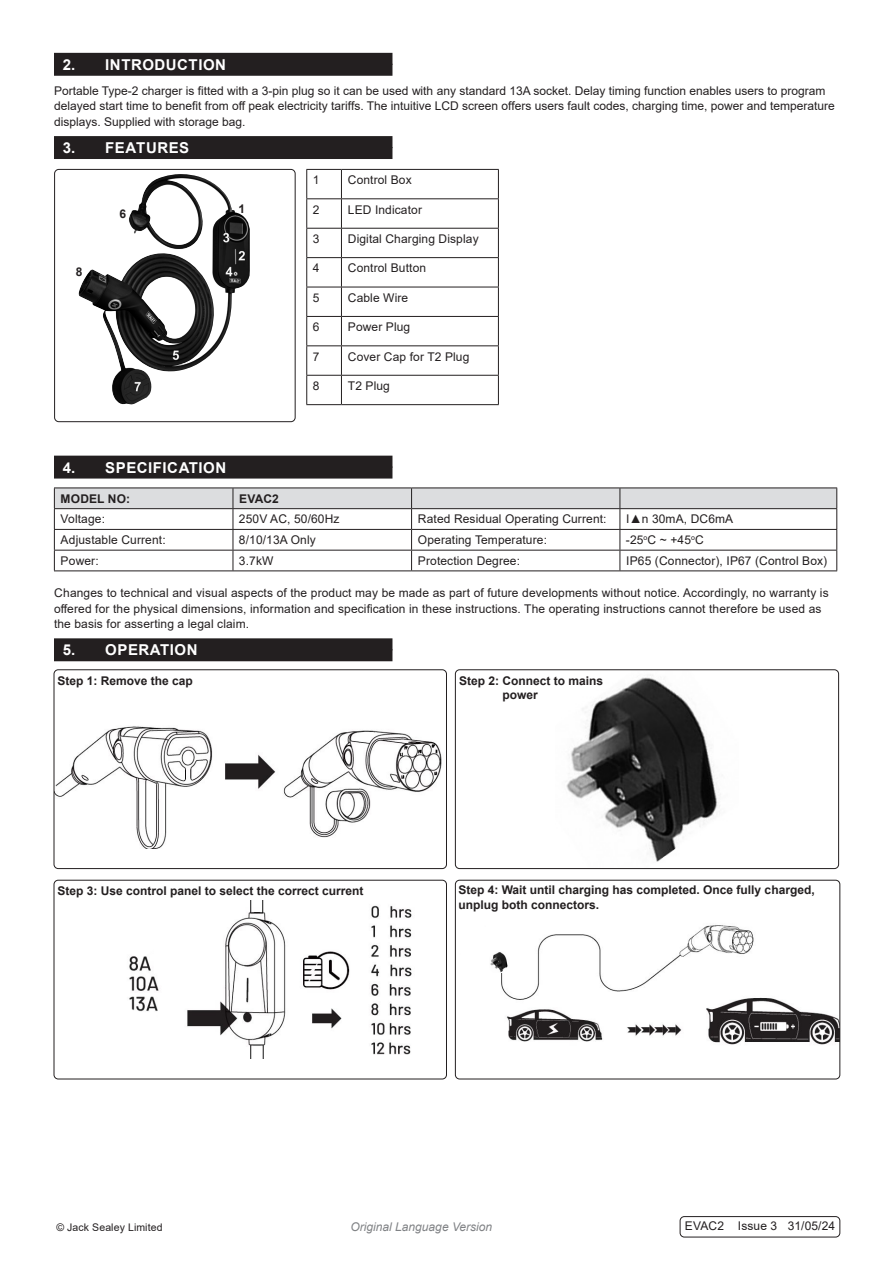
<style>
.page{position:relative;width:893px;height:1263px;background:#fff}
.page>*{position:absolute;margin:0;border:0;box-sizing:border-box;transform-origin:0 0}
.t1{font:700 15px "Arial";letter-spacing:.035em;color:#fff}
.Body{font:12px/15.8px "Arial";letter-spacing:.01em;color:#231f20}
.Body-2{font:700 12px "Arial";color:#231f20}
.t2{font:italic 12px "Arial";color:#808285}
.Body-3{font:10.5px "Arial";letter-spacing:.01em;color:#231f20}
</style>
<div class="page">
<div style="left:54px;top:64px;width:338px;height:12px;background:#231f20"></div>
<div style="left:54px;top:53px;width:338px;height:12px;background:#231f20"></div>
<div style="left:54px;top:147px;width:338px;height:12px;background:#231f20"></div>
<div style="left:54px;top:136px;width:338px;height:12px;background:#231f20"></div>
<div style="left:54px;top:467px;width:338px;height:12px;background:#231f20"></div>
<div style="left:54px;top:456px;width:338px;height:12px;background:#231f20"></div>
<div style="left:54px;top:649px;width:338px;height:12px;background:#231f20"></div>
<div style="left:54px;top:638px;width:338px;height:12px;background:#231f20"></div>
<svg style="left:54px;top:488px;width:783px;height:82px"></svg>
<hr style="left:54px;top:570px;width:179px;height:1px;background:#231f20">
<hr style="left:233px;top:570px;width:179px;height:1px;background:#231f20">
<hr style="left:412px;top:570px;width:208px;height:1px;background:#231f20">
<hr style="left:620px;top:570px;width:217px;height:1px;background:#231f20">
<img style="left:78px;top:174px;width:172px;height:231px">
<div style="left:54px;top:169px;width:242px;height:253px;border:1px solid #231f20;border-radius:4px"></div>
<hr style="left:306px;top:169px;width:35px;height:1px;background:#231f20">
<hr style="left:341px;top:169px;width:158px;height:1px;background:#231f20">
<hr style="left:306px;top:198px;width:35px;height:1px;background:#231f20">
<hr style="left:341px;top:198px;width:158px;height:1px;background:#231f20">
<hr style="left:306px;top:228px;width:35px;height:1px;background:#231f20">
<hr style="left:341px;top:228px;width:158px;height:1px;background:#231f20">
<hr style="left:306px;top:257px;width:35px;height:1px;background:#231f20">
<hr style="left:341px;top:257px;width:158px;height:1px;background:#231f20">
<hr style="left:306px;top:287px;width:35px;height:1px;background:#231f20">
<hr style="left:341px;top:287px;width:158px;height:1px;background:#231f20">
<hr style="left:306px;top:316px;width:35px;height:1px;background:#231f20">
<hr style="left:341px;top:316px;width:158px;height:1px;background:#231f20">
<hr style="left:306px;top:345px;width:35px;height:1px;background:#231f20">
<hr style="left:341px;top:345px;width:158px;height:1px;background:#231f20">
<hr style="left:306px;top:375px;width:35px;height:1px;background:#231f20">
<svg style="left:306px;top:170px;width:1px;height:234px"></svg>
<hr style="left:341px;top:375px;width:158px;height:1px;background:#231f20">
<svg style="left:341px;top:170px;width:1px;height:234px"></svg>
<svg style="left:498px;top:170px;width:1px;height:234px"></svg>
<hr style="left:306px;top:404px;width:35px;height:1px;background:#231f20">
<hr style="left:341px;top:404px;width:158px;height:1px;background:#231f20">
<img style="left:56px;top:726px;width:386px;height:122px">
<div style="left:54px;top:669px;width:393px;height:200px;border:1px solid #231f20;border-radius:4px"></div>
<img style="left:129px;top:901px;width:283px;height:157px">
<div style="left:54px;top:880px;width:393px;height:199px;border:1px solid #231f20;border-radius:4px"></div>
<img style="left:501px;top:925px;width:337px;height:120px">
<div style="left:455px;top:880px;width:385px;height:199px;border:1px solid #231f20;border-radius:4px"></div>
<img style="left:566px;top:675px;width:154px;height:187px">
<div style="left:455px;top:669px;width:384px;height:200px;border:1px solid #231f20;border-radius:4px"></div>
<img style="left:490px;top:951px;width:20px;height:22px">
<div style="left:680px;top:1216px;width:160px;height:21px;border:1px solid #231f20;border-radius:4px"></div>
<p class="t1" style="left:63px;top:54px;width:165px">2. INTRODUCTION</p>
<p class="Body" style="left:54px;top:82px;width:782px">Portable Type-2 charger is fitted with a 3-pin plug so it can be used with any standard 13A socket. Delay timing function enables users to program delayed start time to benefit from off peak electricity tariffs. The intuitive LCD screen offers users fault codes, charging time, power and temperature displays. Supplied with storage bag.</p>
<p class="t1" style="left:63px;top:137px;width:128px">3. FEATURES</p>
<p class="Body-2" style="left:76px;top:263px;width:8px">8</p>
<p class="Body-2" style="left:120px;top:205px;width:8px">6</p>
<p class="Body-2" style="left:238px;top:200px;width:8px">1</p>
<p class="Body" style="left:313px;top:172px;width:8px">1</p>
<p class="Body" style="left:348px;top:172px;width:66px">Control Box</p>
<p class="Body" style="left:313px;top:201px;width:8px">2</p>
<p class="Body" style="left:348px;top:201px;width:76px">LED Indicator</p>
<p class="Body" style="left:313px;top:231px;width:8px">3</p>
<p class="Body" style="left:348px;top:231px;width:133px">Digital Charging Display</p>
<p class="Body" style="left:313px;top:260px;width:8px">4</p>
<p class="Body" style="left:348px;top:260px;width:80px">Control Button</p>
<p class="Body" style="left:313px;top:290px;width:8px">5</p>
<p class="Body" style="left:348px;top:290px;width:62px">Cable Wire</p>
<p class="Body" style="left:313px;top:319px;width:8px">6</p>
<p class="Body" style="left:348px;top:319px;width:64px">Power Plug</p>
<p class="Body" style="left:313px;top:348px;width:8px">7</p>
<p class="Body" style="left:348px;top:348px;width:123px">Cover Cap for T2 Plug</p>
<p class="Body" style="left:313px;top:378px;width:8px">8</p>
<p class="Body" style="left:348px;top:378px;width:44px">T2 Plug</p>
<p class="t1" style="left:63px;top:457px;width:165px">4. SPECIFICATION</p>
<p class="Body-2" style="left:61px;top:490px;width:71px">MODEL NO:</p>
<p class="Body-2" style="left:239px;top:490px;width:41px">EVAC2</p>
<p class="Body" style="left:61px;top:511px;width:46px">Voltage:</p>
<p class="Body" style="left:239px;top:511px;width:102px">250V AC, 50/60Hz</p>
<p class="Body" style="left:418px;top:511px;width:190px">Rated Residual Operating Current:</p>
<p class="Body" style="left:626px;top:511px;width:109px">I▲n 30mA, DC6mA</p>
<p class="Body" style="left:61px;top:532px;width:107px">Adjustable Current:</p>
<p class="Body" style="left:239px;top:532px;width:78px">8/10/13A Only</p>
<p class="Body" style="left:418px;top:532px;width:131px">Operating Temperature:</p>
<p class="Body" style="left:626px;top:532px;width:79px">-25<sup>o</sup>C ~ +45<sup>o</sup>C</p>
<p class="Body" style="left:61px;top:553px;width:40px">Power:</p>
<p class="Body" style="left:239px;top:553px;width:36px">3.7kW</p>
<p class="Body" style="left:418px;top:553px;width:104px">Protection Degree:</p>
<p class="Body" style="left:626px;top:553px;width:203px">IP65 (Connector), IP67 (Control Box)</p>
<p class="Body" style="left:54px;top:585px;width:776px">Changes to technical and visual aspects of the product may be made as part of future developments without notice. Accordingly, no warranty is offered for the physical dimensions, information and specification in these instructions. The operating instructions cannot therefore be used as the basis for asserting a legal claim.</p>
<p class="t1" style="left:63px;top:639px;width:136px">5. OPERATION</p>
<p class="Body-2" style="left:57px;top:672px;width:137px">Step 1: Remove the cap</p>
<p class="Body-2" style="left:459px;top:672px;width:146px">Step 2: Connect to mains</p>
<p class="Body-2" style="left:503px;top:687px;width:37px">power</p>
<p class="Body-2" style="left:57px;top:883px;width:308px">Step 3: Use control panel to select the correct current</p>
<p class="Body-2" style="left:458px;top:882px;width:358px">Step 4: Wait until charging has completed. Once fully charged,</p>
<p class="Body-2" style="left:458px;top:896px;width:142px">unplug both connectors.</p>
<p class="Body-3" style="left:56px;top:1220px;width:108px">© Jack Sealey Limited</p>
<p class="t2" style="left:351px;top:1219px;width:143px">Original Language Version</p>
<p class="Body" style="left:685px;top:1218px;width:152px">EVAC2 Issue 3 31/05/24</p>
</div>
